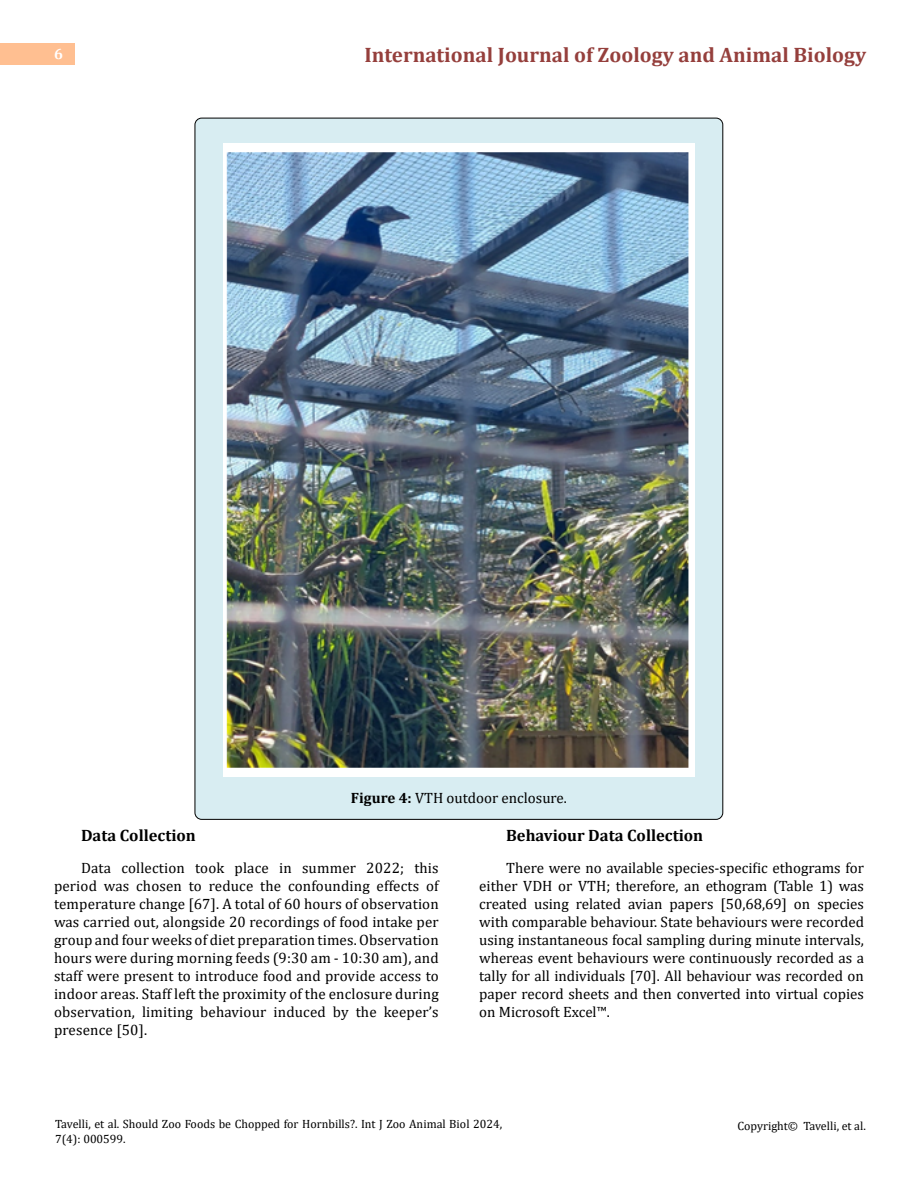
<style>
.page{position:relative;width:918px;height:1188px;background:#fff}
.page>*{position:absolute;margin:0;border:0;box-sizing:border-box;transform-origin:0 0}
.t1{font:700 21px "Cambria";color:#953f3c}
.t2{font:700 16.5px "Cambria";color:#000}
.t3{font:15px/18px "Cambria";color:#000;text-align:justify}
.t4{font:700 15px "Cambria";color:#fff}
.t5{font:12px/14.4px "Cambria";color:#000}
.s1{font-weight:700}
</style>
<div class="page">
<div style="left:0;top:43px;width:75px;height:21px;background:#ffbf91"></div>
<div style="left:195px;top:118px;width:528px;height:701px;background:#d8edf2;border-radius:7px"></div>
<img style="left:223px;top:144px;width:472px;height:632px">
<p class="t4" style="left:54px;top:44px;width:10px">6</p>
<h1 class="t1" style="left:364px;top:40px;width:503px">International Journal of Zoology and Animal Biology</h1>
<p class="t3" style="left:351px;top:789px;width:218px"><span class="s1">Figure 4:</span> VTH outdoor enclosure.</p>
<p class="t2" style="left:81px;top:824px;width:116px">Data Collection</p>
<p class="t3" style="left:54px;top:858px;width:386px;text-indent:27px">Data collection took place in summer 2022; this period was chosen to reduce the confounding effects of temperature change [67]. A total of 60 hours of observation was carried out, alongside 20 recordings of food intake per group and four weeks of diet preparation times. Observation hours were during morning feeds (9:30 am - 10:30 am), and staff were present to introduce food and provide access to indoor areas. Staff left the proximity of the enclosure during observation, limiting behaviour induced by the keeper’s presence [50].</p>
<p class="t2" style="left:506px;top:824px;width:198px">Behaviour Data Collection</p>
<p class="t3" style="left:479px;top:858px;width:386px;text-indent:27px">There were no available species-specific ethograms for either VDH or VTH; therefore, an ethogram (Table 1) was created using related avian papers [50,68,69] on species with comparable behaviour. State behaviours were recorded using instantaneous focal sampling during minute intervals, whereas event behaviours were continuously recorded as a tally for all individuals [70]. All behaviour was recorded on paper record sheets and then converted into virtual copies on Microsoft Excel™.</p>
<p class="t5" style="left:55px;top:1117px;width:449px">Tavelli, et al. Should Zoo Foods be Chopped for Hornbills?. Int J Zoo Animal Biol 2024,<br>7(4): 000599.</p>
<p class="t5" style="left:737px;top:1118px;width:130px">Copyright© Tavelli, et al.</p>
</div>
